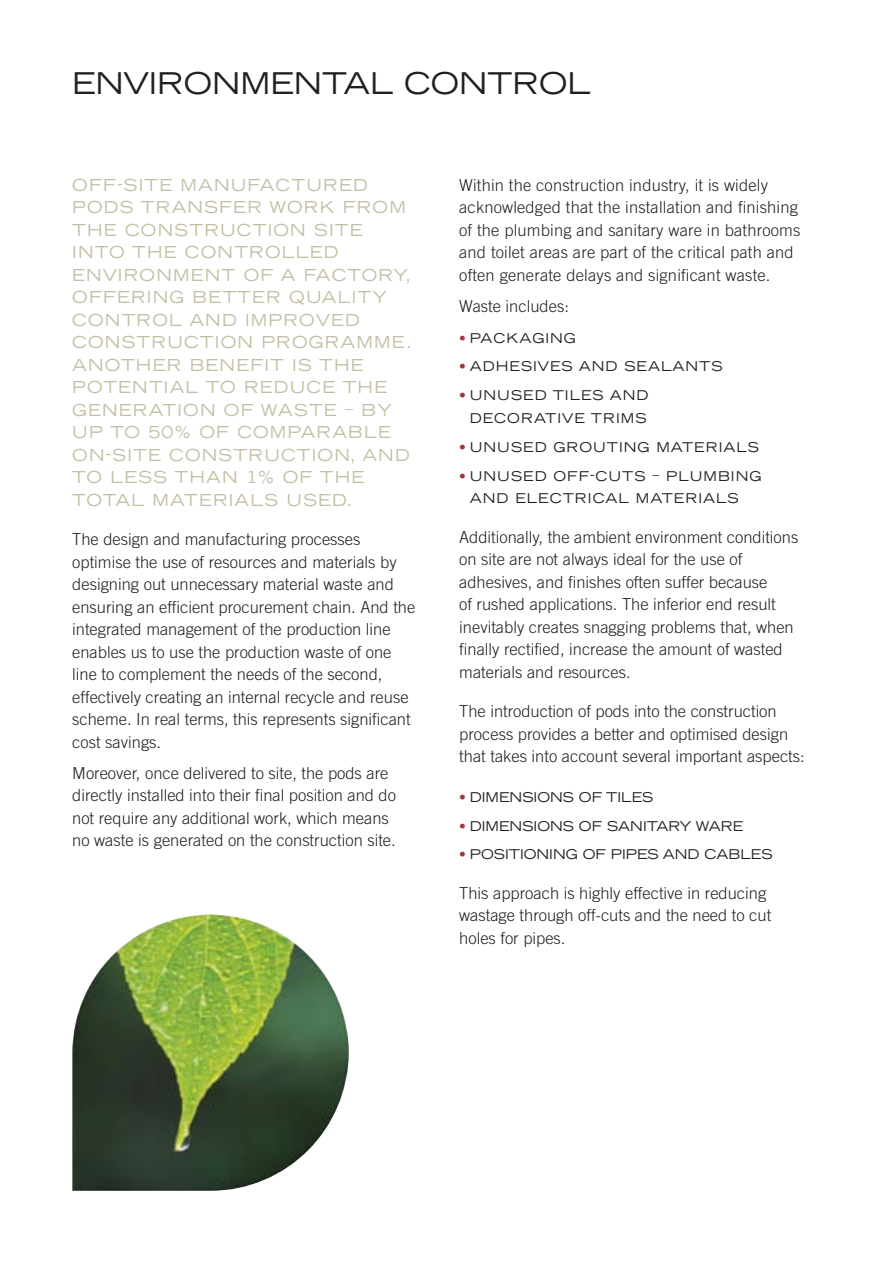
<style>
.page{position:relative;width:893px;height:1263px;background:#fff}
.page>*{position:absolute;margin:0;border:0;box-sizing:border-box;transform-origin:0 0}
.t1{font:expanded 30px "Trade Gothic LH";color:#231f20}
.t2{font:300 16.5px/22.5px "Trade Gothic";color:#231f20}
.t3{font:expanded 16.5px/22.5px "Trade Gothic LH";letter-spacing:.07em;color:#c3bfa5}
.t4{font:expanded 13.5px/22.5px "Trade Gothic LH";letter-spacing:.07em;color:#231f20;text-align:right}
.t5{font:expanded 13.5px "Trade Gothic LH";color:#231f20}
.s1{color:#9c383f}
</style>
<div class="page">
<img style="left:72px;top:914px;width:277px;height:277px">
<h1 class="t1" style="left:72px;top:72px;width:520px">ENVIRONMENTAL CONTROL</h1>
<p class="t3" style="left:72px;top:175px;width:341px">OFF-SITE MANUFACTURED<br>PODS TRANSFER WORK FROM<br>THE CONSTRUCTION SITE<br>INTO THE CONTROLLED<br>ENVIRONMENT OF A FACTORY,<br>OFFERING BETTER QUALITY<br>CONTROL AND IMPROVED<br>CONSTRUCTION PROGRAMME.<br>ANOTHER BENEFIT IS THE<br>POTENTIAL TO REDUCE THE<br>GENERATION OF WASTE – BY<br>UP TO 50% OF COMPARABLE<br>ON-SITE CONSTRUCTION, AND<br>TO LESS THAN 1% OF THE<br>TOTAL MATERIALS USED.</p>
<p class="t2" style="left:72px;top:529px;width:345px">The design and manufacturing processes optimise the use of resources and materials by designing out unnecessary material waste and ensuring an efficient procurement chain. And the integrated management of the production line enables us to use the production waste of one line to complement the needs of the second, effectively creating an internal recycle and reuse scheme. In real terms, this represents significant cost savings.</p>
<p class="t2" style="left:72px;top:763px;width:325px">Moreover, once delivered to site, the pods are directly installed into their final position and do not require any additional work, which means no waste is generated on the construction site.</p>
<p class="t2" style="left:459px;top:175px;width:343px">Within the construction industry, it is widely acknowledged that the installation and finishing of the plumbing and sanitary ware in bathrooms and toilet areas are part of the critical path and often generate delays and significant waste.</p>
<p class="t2" style="left:459px;top:296px;width:111px">Waste includes:</p>
<p class="t4" style="left:459px;top:328px;width:118px"><span class="s1">•</span> PACKAGING</p>
<p class="t4" style="left:459px;top:356px;width:265px"><span class="s1">•</span> ADHESIVES AND SEALANTS</p>
<p class="t4" style="left:459px;top:385px;width:191px"><span class="s1">•</span> UNUSED TILES AND<br>DECORATIVE TRIMS</p>
<p class="t4" style="left:459px;top:437px;width:301px"><span class="s1">•</span> UNUSED GROUTING MATERIALS</p>
<p class="t4" style="left:470px;top:466px;width:293px;text-align:left;text-indent:-11px"><span class="s1">•</span> UNUSED OFF-CUTS – PLUMBING<br>AND ELECTRICAL MATERIALS</p>
<p class="t2" style="left:459px;top:527px;width:341px">Additionally, the ambient environment conditions on site are not always ideal for the use of adhesives, and finishes often suffer because<br>of rushed applications. The inferior end result inevitably creates snagging problems that, when finally rectified, increase the amount of wasted materials and resources.</p>
<p class="t2" style="left:459px;top:701px;width:347px">The introduction of pods into the construction process provides a better and optimised design that takes into account several important aspects:</p>
<p class="t5" style="left:459px;top:792px;width:196px"><span class="s1">•</span> DIMENSIONS OF TILES</p>
<p class="t5" style="left:459px;top:821px;width:286px"><span class="s1">•</span> DIMENSIONS OF SANITARY WARE</p>
<p class="t5" style="left:459px;top:849px;width:315px"><span class="s1">•</span> POSITIONING OF PIPES AND CABLES</p>
<p class="t2" style="left:459px;top:883px;width:313px">This approach is highly effective in reducing wastage through off-cuts and the need to cut holes for pipes.</p>
</div>
